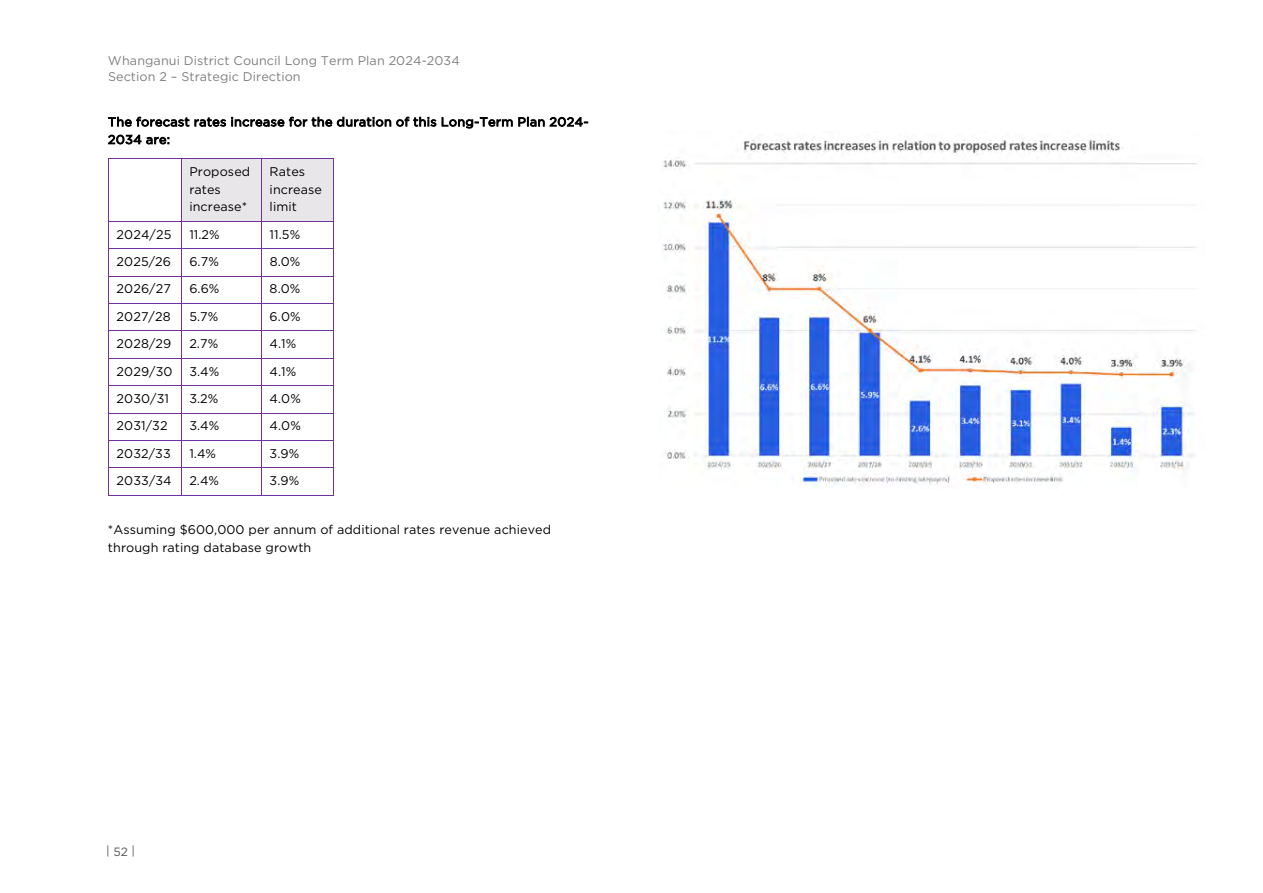
<style>
.page{position:relative;width:1263px;height:893px;background:#fff}
.page>*{position:absolute;margin:0;border:0;box-sizing:border-box;transform-origin:0 0}
.t1{font:12.6px/17.7px "Gotham";letter-spacing:.005em;color:#000}
.t2{font:12.6px/15.5px "Gotham";letter-spacing:.005em;color:#7f7f7f}
.t3{font:12.3px/17.7px "Gotham";letter-spacing:.025em;color:#000}
.t4{font:12px "Gotham";color:#575759}
</style>
<div class="page">
<div style="left:181px;top:159px;width:80px;height:62px;background:#e9e6e9"></div>
<div style="left:262px;top:159px;width:71px;height:62px;background:#e9e6e9"></div>
<hr style="left:109px;top:158px;width:72px;height:1px;background:#7030a0">
<hr style="left:181px;top:158px;width:80px;height:1px;background:#7030a0">
<hr style="left:262px;top:158px;width:71px;height:1px;background:#7030a0">
<hr style="left:108px;top:159px;width:1px;height:62px;background:#7030a0">
<hr style="left:181px;top:159px;width:1px;height:62px;background:#7030a0">
<hr style="left:261px;top:159px;width:1px;height:62px;background:#7030a0">
<hr style="left:333px;top:159px;width:1px;height:62px;background:#7030a0">
<hr style="left:109px;top:221px;width:72px;height:1px;background:#7030a0">
<hr style="left:181px;top:221px;width:80px;height:1px;background:#7030a0">
<hr style="left:262px;top:221px;width:71px;height:1px;background:#7030a0">
<hr style="left:109px;top:248px;width:72px;height:1px;background:#7030a0">
<hr style="left:181px;top:248px;width:80px;height:1px;background:#7030a0">
<hr style="left:262px;top:248px;width:71px;height:1px;background:#7030a0">
<hr style="left:109px;top:276px;width:72px;height:1px;background:#7030a0">
<hr style="left:181px;top:276px;width:80px;height:1px;background:#7030a0">
<hr style="left:262px;top:276px;width:71px;height:1px;background:#7030a0">
<hr style="left:109px;top:303px;width:72px;height:1px;background:#7030a0">
<hr style="left:181px;top:303px;width:80px;height:1px;background:#7030a0">
<hr style="left:262px;top:303px;width:71px;height:1px;background:#7030a0">
<hr style="left:109px;top:331px;width:72px;height:1px;background:#7030a0">
<hr style="left:181px;top:331px;width:80px;height:1px;background:#7030a0">
<hr style="left:262px;top:331px;width:71px;height:1px;background:#7030a0">
<hr style="left:109px;top:358px;width:72px;height:1px;background:#7030a0">
<hr style="left:181px;top:358px;width:80px;height:1px;background:#7030a0">
<hr style="left:262px;top:358px;width:71px;height:1px;background:#7030a0">
<hr style="left:109px;top:385px;width:72px;height:1px;background:#7030a0">
<hr style="left:181px;top:385px;width:80px;height:1px;background:#7030a0">
<hr style="left:262px;top:385px;width:71px;height:1px;background:#7030a0">
<hr style="left:109px;top:413px;width:72px;height:1px;background:#7030a0">
<hr style="left:181px;top:413px;width:80px;height:1px;background:#7030a0">
<hr style="left:262px;top:413px;width:71px;height:1px;background:#7030a0">
<hr style="left:109px;top:440px;width:72px;height:1px;background:#7030a0">
<hr style="left:181px;top:440px;width:80px;height:1px;background:#7030a0">
<hr style="left:262px;top:440px;width:71px;height:1px;background:#7030a0">
<hr style="left:109px;top:467px;width:72px;height:1px;background:#7030a0">
<hr style="left:181px;top:467px;width:80px;height:1px;background:#7030a0">
<hr style="left:262px;top:467px;width:71px;height:1px;background:#7030a0">
<svg style="left:108px;top:221px;width:1px;height:275px"></svg>
<hr style="left:109px;top:495px;width:72px;height:1px;background:#7030a0">
<svg style="left:181px;top:222px;width:1px;height:273px"></svg>
<hr style="left:181px;top:495px;width:80px;height:1px;background:#7030a0">
<svg style="left:261px;top:221px;width:1px;height:275px"></svg>
<hr style="left:262px;top:495px;width:71px;height:1px;background:#7030a0">
<svg style="left:333px;top:221px;width:1px;height:275px"></svg>
<img style="left:662px;top:139px;width:536px;height:350px">
<p class="t2" style="left:108px;top:53px;width:353px">Whanganui District Council Long Term Plan 2024-2034<br>Section 2 – Strategic Direction</p>
<p class="t3" style="left:108px;top:113px;width:482px">The forecast rates increase for the duration of this Long-Term Plan 2024-<br>2034 are:</p>
<p class="t1" style="left:189px;top:163px;width:62px">Proposed rates increase*</p>
<p class="t1" style="left:270px;top:163px;width:54px">Rates increase limit</p>
<p class="t1" style="left:117px;top:225px;width:56px">2024/25</p>
<p class="t1" style="left:189px;top:225px;width:32px">11.2%</p>
<p class="t1" style="left:270px;top:225px;width:32px">11.5%</p>
<p class="t1" style="left:117px;top:253px;width:56px">2025/26</p>
<p class="t1" style="left:189px;top:253px;width:31px">6.7%</p>
<p class="t1" style="left:270px;top:253px;width:32px">8.0%</p>
<p class="t1" style="left:117px;top:280px;width:56px">2026/27</p>
<p class="t1" style="left:189px;top:280px;width:32px">6.6%</p>
<p class="t1" style="left:270px;top:280px;width:32px">8.0%</p>
<p class="t1" style="left:117px;top:307px;width:56px">2027/28</p>
<p class="t1" style="left:189px;top:307px;width:31px">5.7%</p>
<p class="t1" style="left:270px;top:307px;width:32px">6.0%</p>
<p class="t1" style="left:117px;top:335px;width:56px">2028/29</p>
<p class="t1" style="left:189px;top:335px;width:30px">2.7%</p>
<p class="t1" style="left:270px;top:335px;width:28px">4.1%</p>
<p class="t1" style="left:117px;top:362px;width:57px">2029/30</p>
<p class="t1" style="left:189px;top:362px;width:31px">3.4%</p>
<p class="t1" style="left:270px;top:362px;width:28px">4.1%</p>
<p class="t1" style="left:117px;top:389px;width:54px">2030/31</p>
<p class="t1" style="left:189px;top:389px;width:31px">3.2%</p>
<p class="t1" style="left:270px;top:389px;width:33px">4.0%</p>
<p class="t1" style="left:117px;top:417px;width:52px">2031/32</p>
<p class="t1" style="left:189px;top:417px;width:31px">3.4%</p>
<p class="t1" style="left:270px;top:417px;width:33px">4.0%</p>
<p class="t1" style="left:117px;top:444px;width:56px">2032/33</p>
<p class="t1" style="left:189px;top:444px;width:28px">1.4%</p>
<p class="t1" style="left:270px;top:444px;width:31px">3.9%</p>
<p class="t1" style="left:117px;top:471px;width:57px">2033/34</p>
<p class="t1" style="left:189px;top:471px;width:31px">2.4%</p>
<p class="t1" style="left:270px;top:471px;width:31px">3.9%</p>
<p class="t1" style="left:108px;top:520px;width:445px">*Assuming $600,000 per annum of additional rates revenue achieved through rating database growth</p>
<p class="t4" style="left:106px;top:843px;width:30px">| 52 |</p>
</div>
